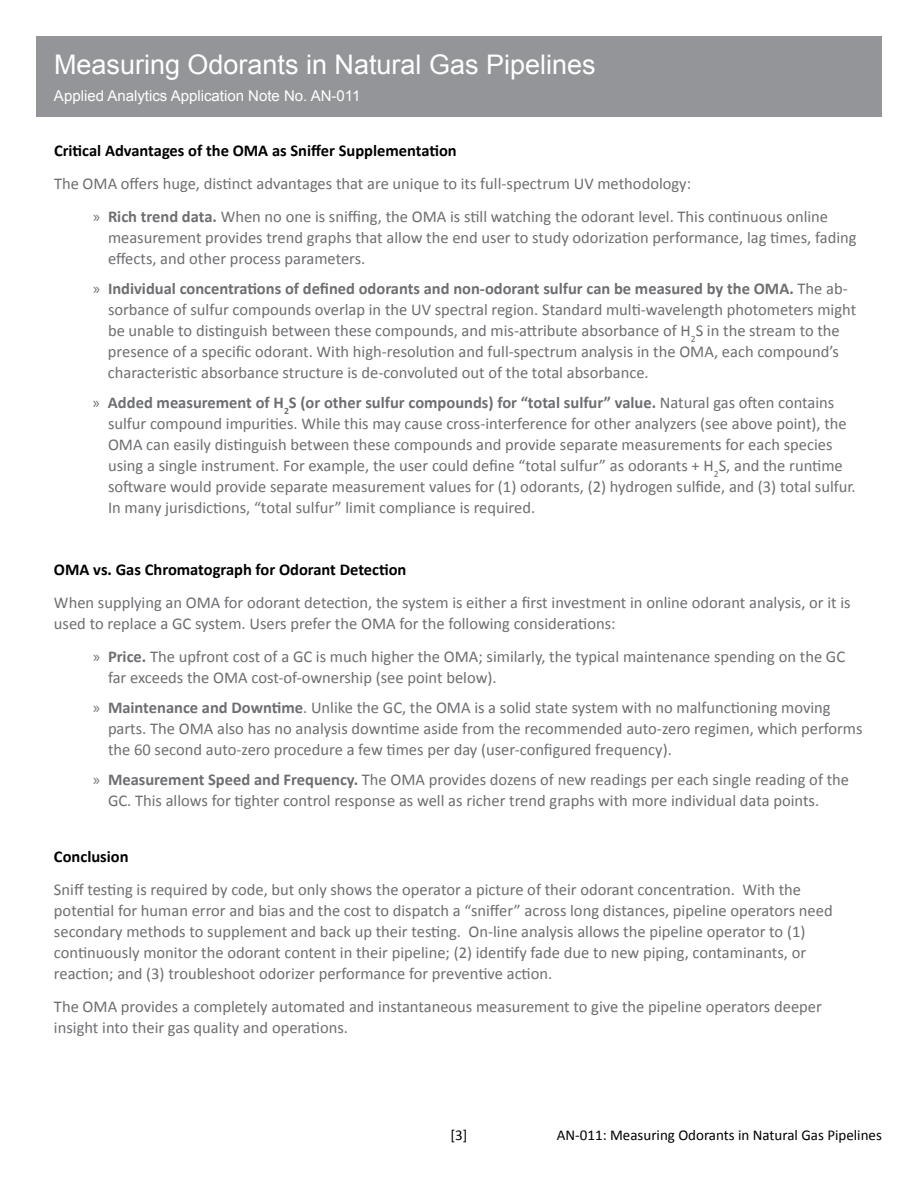
<style>
.page{position:relative;width:918px;height:1188px;background:#fff}
.page>*{position:absolute;margin:0;border:0;box-sizing:border-box;transform-origin:0 0}
.t1{font:27px "Arial";color:#fff}
.t2{font:16.5px/21px "Calibri";color:#6d6e71}
.t3{font:700 16.5px "Calibri";color:#000}
.t4{font:15px "Calibri";color:#000}
.t5{font:15px "Arial";color:#fff}
.s1{font-family:"Myriad Pro"}
.s2{font-weight:700}
</style>
<div class="page">
<div style="left:36px;top:36px;width:846px;height:81px;background:#939598"></div>
<h1 class="t1" style="left:54px;top:46px;width:543px">Measuring Odorants in Natural Gas Pipelines</h1>
<p class="t5" style="left:54px;top:86px;width:308px">Applied Analytics Application Note No. AN-011</p>
<p class="t3" style="left:54px;top:140px;width:404px">Critical Advantages of the OMA as Sniffer Supplementation</p>
<p class="t2" style="left:93px;top:167px;width:737px;line-height:33px;text-indent:-39px">The OMA offers huge, distinct advantages that are unique to its full-spectrum UV methodology:<br><span class="s1">»</span> <span class="s2">Rich trend data.</span> When no one is sniffing, the OMA is still watching the odorant level. This continuous online</p>
<p class="t2" style="left:108px;top:227px;width:750px">measurement provides trend graphs that allow the end user to study odorization performance, lag times, fading effects, and other process parameters.</p>
<p class="t2" style="left:108px;top:278px;width:750px;text-indent:-15px"><span class="s1">»</span> <span class="s2">Individual concentrations of defined odorants and non-odorant sulfur can be measured by the OMA.</span> The ab&shy;sorbance of sulfur compounds overlap in the UV spectral region. Standard multi-wavelength photometers might be unable to distinguish between these compounds, and mis-attribute absorbance of H<sub>2</sub>S in the stream to the presence of a specific odorant. With high-resolution and full-spectrum analysis in the OMA, each compound’s characteristic absorbance structure is de-convoluted out of the total absorbance.</p>
<p class="t2" style="left:108px;top:392px;width:749px;text-indent:-15px"><span class="s1">»</span> <span class="s2">Added measurement of H</span><sub>2</sub><span class="s2">S (or other sulfur compounds) for “total sulfur” value.</span> Natural gas often contains sulfur compound impurities. While this may cause cross-interference for other analyzers (see above point), the OMA can easily distinguish between these compounds and provide separate measurements for each species using a single instrument. For example, the user could define “total sulfur” as odorants + H<sub>2</sub>S, and the runtime software would provide separate measurement values for (1) odorants, (2) hydrogen sulfide, and (3) total sulfur.<br>In many jurisdictions, “total sulfur” limit compliance is required.</p>
<p class="t3" style="left:54px;top:559px;width:354px">OMA vs. Gas Chromatograph for Odorant Detection</p>
<p class="t2" style="left:54px;top:592px;width:798px">When supplying an OMA for odorant detection, the system is either a first investment in online odorant analysis, or it is used to replace a GC system. Users prefer the OMA for the following considerations:</p>
<p class="t2" style="left:108px;top:646px;width:739px;text-indent:-15px"><span class="s1">»</span> <span class="s2">Price.</span> The upfront cost of a GC is much higher the OMA; similarly, the typical maintenance spending on the GC far exceeds the OMA cost-of-ownership (see point below).</p>
<p class="t2" style="left:108px;top:697px;width:756px;text-indent:-15px"><span class="s1">»</span> <span class="s2">Maintenance and Downtime</span>. Unlike the GC, the OMA is a solid state system with no malfunctioning moving parts. The OMA also has no analysis downtime aside from the recommended auto-zero regimen, which performs the 60 second auto-zero procedure a few times per day (user-configured frequency).</p>
<p class="t2" style="left:108px;top:769px;width:743px;text-indent:-15px"><span class="s1">»</span> <span class="s2">Measurement Speed and Frequency.</span> The OMA provides dozens of new readings per each single reading of the<br>GC. This allows for tighter control response as well as richer trend graphs with more individual data points.</p>
<p class="t3" style="left:54px;top:846px;width:76px">Conclusion</p>
<p class="t2" style="left:54px;top:879px;width:780px">Sniff testing is required by code, but only shows the operator a picture of their odorant concentration. With the potential for human error and bias and the cost to dispatch a “sniffer” across long distances, pipeline operators need secondary methods to supplement and back up their testing. On-line analysis allows the pipeline operator to (1) continuously monitor the odorant content in their pipeline; (2) identify fade due to new piping, contaminants, or reaction; and (3) troubleshoot odorizer performance for preventive action.</p>
<p class="t2" style="left:54px;top:996px;width:769px">The OMA provides a completely automated and instantaneous measurement to give the pipeline operators deeper insight into their gas quality and operations.</p>
<p class="t4" style="left:451px;top:1125px;width:18px">[3]</p>
<p class="t4" style="left:557px;top:1125px;width:327px">AN-011: Measuring Odorants in Natural Gas Pipelines</p>
</div>
